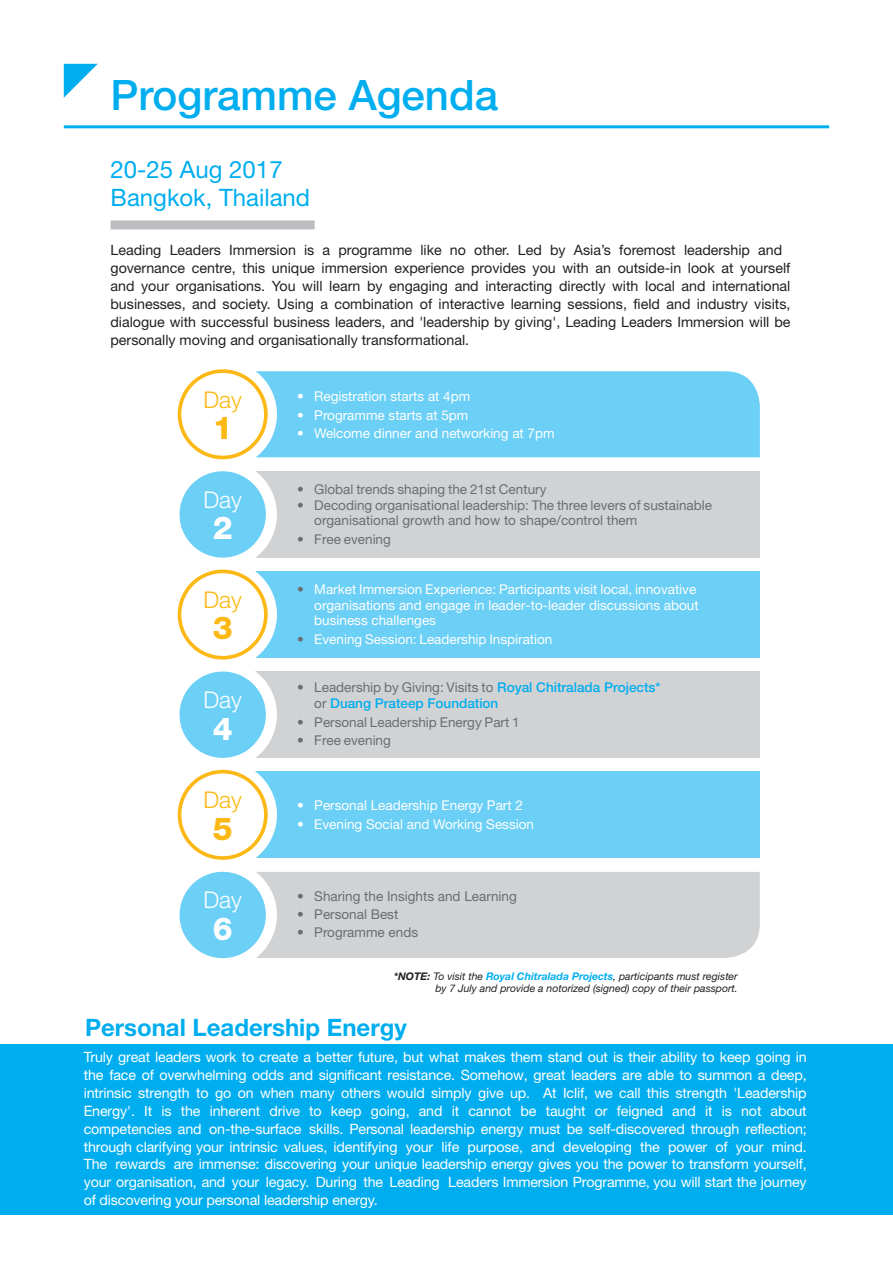
<style>
.page{position:relative;width:893px;height:1263px;background:#fff}
.page>*{position:absolute;margin:0;border:0;box-sizing:border-box;transform-origin:0 0}
.t1{font:500 42px "Helvetica Neue";color:#00aeef}
.t2{font:800 31.65px "Helvetica Neue";color:#fcb814}
.t3{font:800 31.65px "Helvetica Neue";color:#fff}
.t4{font:24px/28.8px "Helvetica Neue";color:#00aeef}
.t5{font:700 24px "Helvetica Neue";color:#00aeef}
.t6{font:300 23.1px "Helvetica Neue";color:#fcb814}
.t7{font:300 23.1px "Helvetica Neue";color:#fff}
.t8{font:14.25px/18px "Helvetica Neue";letter-spacing:-.01em;color:#fff;text-align:justify}
.t9{font:14.25px/18px "Helvetica Neue";color:#231f20}
.t10{font:13.5px/15.8px "Helvetica Neue";color:#fff}
.t11{font:13.5px/15px "Helvetica Neue";color:#6c6d70}
.t12{font:500 13.5px/15.8px "Helvetica Neue";color:#00aeef}
.t13{font:italic 10.5px/12.6px "Helvetica Neue";color:#231f20;text-align:right}
.s1{color:#6c6d70}
.s2{font-weight:400;color:#6c6d70}
.s3{font-weight:700}
.s4{font-weight:700;color:#00aeef}
.s5{font-family:"Minion Pro"}
</style>
<div class="page">
<hr style="left:64px;top:125px;width:765px;height:3px;background:#00aeef">
<svg style="left:64px;top:64px;width:34px;height:34px"></svg>
<div style="left:256px;top:371px;width:504px;height:86px;background:#6bcff6"></div>
<div style="left:168px;top:360px;width:109px;height:109px;background:#fff;border-radius:50%"></div>
<div style="left:178px;top:369px;width:90px;height:90px;border:4px solid #fcb814;border-radius:50%"></div>
<div style="left:223px;top:471px;width:537px;height:86px;background:#d1d2d4"></div>
<div style="left:168px;top:460px;width:109px;height:109px;background:#fff;border-radius:50%"></div>
<div style="left:180px;top:471px;width:86px;height:87px;background:#6bcff6;border-radius:50%"></div>
<div style="left:223px;top:571px;width:537px;height:87px;background:#6bcff6"></div>
<div style="left:168px;top:560px;width:109px;height:109px;background:#fff;border-radius:50%"></div>
<div style="left:178px;top:570px;width:90px;height:89px;border:4px solid #fcb814;border-radius:50%"></div>
<div style="left:223px;top:672px;width:537px;height:86px;background:#d1d2d4"></div>
<div style="left:168px;top:660px;width:109px;height:109px;background:#fff;border-radius:50%"></div>
<div style="left:180px;top:671px;width:86px;height:87px;background:#6bcff6;border-radius:50%"></div>
<div style="left:223px;top:772px;width:537px;height:86px;background:#6bcff6"></div>
<div style="left:168px;top:760px;width:109px;height:109px;background:#fff;border-radius:50%"></div>
<div style="left:178px;top:770px;width:90px;height:90px;border:4px solid #fcb814;border-radius:50%"></div>
<div style="left:256px;top:872px;width:504px;height:86px;background:#d1d2d4"></div>
<div style="left:168px;top:861px;width:109px;height:108px;background:#fff;border-radius:50%"></div>
<div style="left:180px;top:872px;width:86px;height:86px;background:#6bcff6;border-radius:50%"></div>
<div style="left:111px;top:220px;width:204px;height:9px;background:#bcbdc0"></div>
<div style="left:0;top:1045px;width:893px;height:170px;background:#00aeef"></div>
<h1 class="t1" style="left:111px;top:70px;width:389px">Programme Agenda</h1>
<h3 class="t4" style="left:111px;top:154px;width:201px">20-25 Aug 2017<br>Bangkok, Thailand</h3>
<p class="t9" style="left:110px;top:240px;width:681px">Leading Leaders Immersion is a programme like no other. Led by Asia’s foremost leadership and governance centre, this unique immersion experience provides you with an outside-in look at yourself and your organisations. You will learn by engaging and interacting directly with local and international businesses, and society. Using a combination of interactive learning sessions, field and industry visits, dialogue with successful business leaders, and 'leadership by giving', Leading Leaders Immersion will be personally moving and organisationally transformational.</p>
<h3 class="t6" style="left:203px;top:385px;width:40px">Day</h3>
<h2 class="t2" style="left:213px;top:409px;width:21px">1</h2>
<h3 class="t7" style="left:203px;top:485px;width:40px">Day</h3>
<h2 class="t3" style="left:213px;top:509px;width:21px">2</h2>
<h3 class="t6" style="left:203px;top:585px;width:40px">Day</h3>
<h2 class="t2" style="left:213px;top:609px;width:21px">3</h2>
<h3 class="t7" style="left:203px;top:686px;width:40px">Day</h3>
<h2 class="t3" style="left:213px;top:709px;width:21px">4</h2>
<h3 class="t6" style="left:203px;top:786px;width:40px">Day</h3>
<h2 class="t2" style="left:213px;top:810px;width:21px">5</h2>
<h3 class="t7" style="left:203px;top:886px;width:40px">Day</h3>
<h2 class="t3" style="left:213px;top:910px;width:21px">6</h2>
<p class="t10" style="left:297px;top:388px;width:175px">• Registration starts at 4pm</p>
<p class="t10" style="left:297px;top:407px;width:173px">• Programme starts at 5pm</p>
<p class="t10" style="left:297px;top:425px;width:259px">• Welcome dinner and networking at 7pm</p>
<p class="t11" style="left:297px;top:481px;width:251px">• Global trends shaping the 21st Century</p>
<p class="t11" style="left:314px;top:497px;width:399px;text-indent:-17px">• Decoding organisational leadership: The three levers of sustainable organisational growth and how to shape/control them</p>
<p class="t11" style="left:297px;top:531px;width:95px">• Free evening</p>
<p class="t10" style="left:314px;top:581px;width:386px;text-indent:-17px"><span class="s1">•</span> Market Immersion Experience: Participants visit local, innovative organisations and engage in leader-to-leader discussions about business challenges</p>
<p class="t10" style="left:297px;top:631px;width:257px"><span class="s1">•</span> Evening Session: Leadership Inspiration</p>
<p class="t12" style="left:314px;top:679px;width:348px;text-indent:-17px"><span class="s2">• Leadership by Giving: Visits to</span> Royal Chitralada Projects* <span class="s2">or</span> Duang Prateep Foundation</p>
<p class="t11" style="left:297px;top:714px;width:224px">• Personal Leadership Energy Part 1</p>
<p class="t11" style="left:297px;top:732px;width:95px">• Free evening</p>
<p class="t10" style="left:297px;top:797px;width:227px">• Personal Leadership Energy Part 2</p>
<p class="t10" style="left:297px;top:816px;width:238px">• Evening Social and Working Session</p>
<p class="t11" style="left:297px;top:888px;width:221px">• Sharing the Insights and Learning</p>
<p class="t11" style="left:297px;top:907px;width:103px">• Personal Best</p>
<p class="t11" style="left:297px;top:925px;width:123px">• Programme ends</p>
<p class="t13" style="left:394px;top:969px;width:345px"><span class="s3">*NOTE:</span> To visit the <span class="s4">Royal Chitralada Projects</span>, participants must register by 7 July and provide a notorized (signed) copy of their passport.</p>
<h3 class="t5" style="left:85px;top:1013px;width:323px">Personal Leadership Energy</h3>
<p class="t8" style="left:84px;top:1047px;width:724px">Truly great leaders work to create a better future, but what makes them stand out is their ability to keep going in the face of overwhelming odds and significant resistance. Somehow, great leaders are able to summon a deep, intrinsic strength to go on when many others would simply give up. At Iclif, we call this strength 'Leadership Energy'. It is the inherent drive to keep going, and it cannot be taught or feigned and it is not about competencies and on-the-surface skills. Personal leadership energy must be self-discovered through reflection; through clarifying your intrinsic values, identifying your life purpose, and developing the power of your mind.<br>The rewards are immense: discovering your unique leadership energy gives you the power to transform yourself, your organisation, and your legacy. During the Leading Leaders Immersion Programme<span class="s5">,</span> you will start the journey of discovering your personal leadership energy.</p>
</div>
